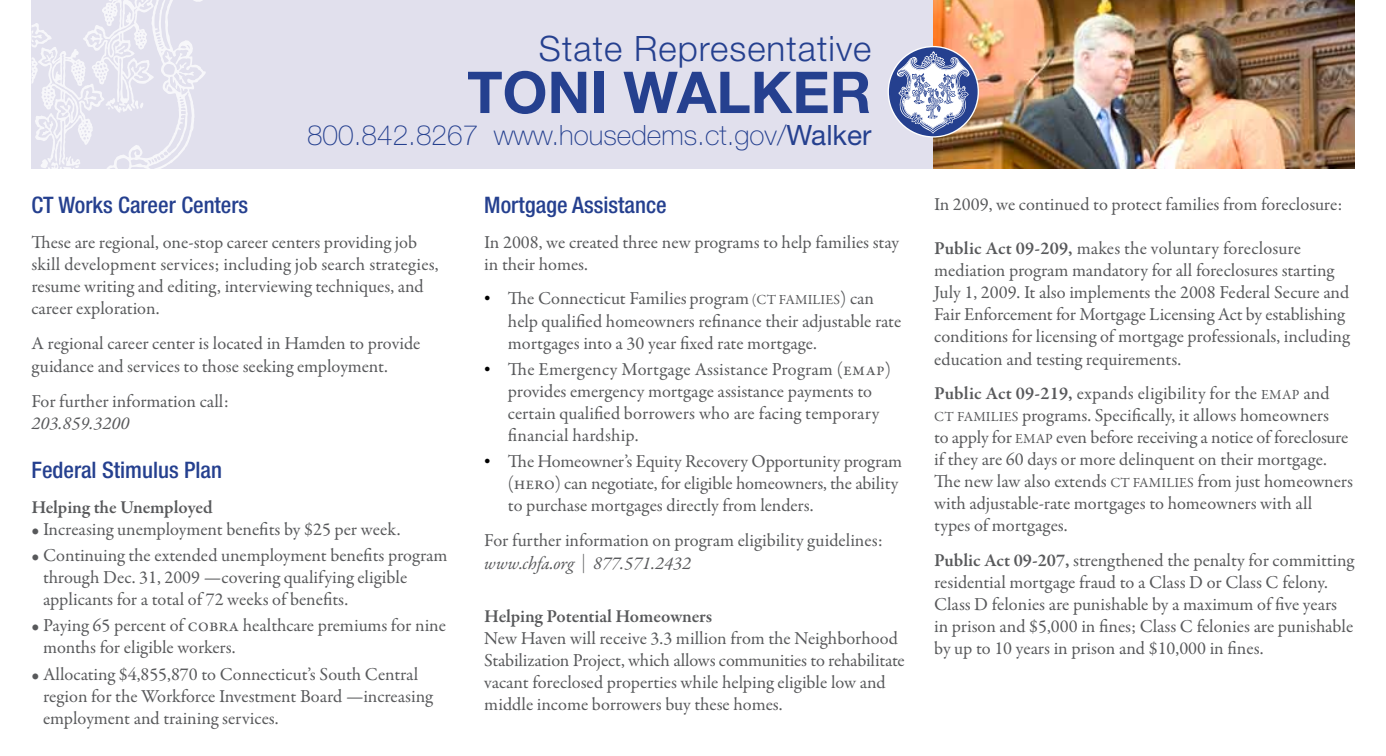
<style>
.page{position:relative;width:1386px;height:756px;background:#fff}
.page>*{position:absolute;margin:0;border:0;box-sizing:border-box;transform-origin:0 0}
.t1{font:700 57.75px "Helvetica Neue LT Std";color:#25408f}
.t2{font:300 35px "Helvetica Neue LT Std";letter-spacing:.03em;color:#25408f}
.t3{font:100 28px "Helvetica Neue LT Std";color:#25408f}
.t4{font:500 condensed 22.75px "Helvetica Neue LT Std";color:#25408f}
.t5{font:18.38px/22.1px "Garamond Premr Pro";color:#58595b}
.t6{font:600 18.38px "Garamond Premr Pro";letter-spacing:-.01em;color:#58595b}
.t7{font:italic 18.38px "Garamond Premr Pro";color:#58595b}
.s1{font-weight:400}
.s2{font-family:"Times New Roman";color:#000}
.s3{font-size:14px}
.s4{font-style:italic}
.s5{font-family:"Helvetica Neue LT Std";font-weight:100;font-size:19.25px}
.s6{font-weight:600}
</style>
<div class="page">
<div style="left:32px;top:0;width:1322px;height:169px;background:#e1e0ed"></div>
<svg style="left:32px;top:0;width:174px;height:169px"></svg>
<img style="left:934px;top:0;width:420px;height:168px">
<svg style="left:888px;top:46px;width:91px;height:92px"></svg>
<div style="left:889px;top:47px;width:89px;height:89px;background:#25408f;border-radius:50%"></div>
<svg style="left:897px;top:51px;width:73px;height:83px"></svg>
<h2 class="t2" style="left:539px;top:27px;width:334px">State Representative</h2>
<h1 class="t1" style="left:467px;top:57px;width:406px">TONI WALKER</h1>
<h3 class="t3" style="left:307px;top:119px;width:566px">800.842.8267 www.housedems.ct.gov/<span class="s1">Walker</span></h3>
<p class="t4" style="left:32px;top:191px;width:218px">CT Works Career Centers</p>
<p class="t5" style="left:32px;top:231px;width:409px">These are regional, one-stop career centers providing job skill development services; including job search strategies, resume writing and editing, interviewing techniques, and career exploration.</p>
<p class="t5" style="left:32px;top:332px;width:390px;line-height:23.1px">A regional career center is located in Hamden to provide guidance and services to those seeking employment.</p>
<p class="t5" style="left:32px;top:391px;width:199px">For further information call:</p>
<p class="t7" style="left:32px;top:412px;width:99px">203.859.3200</p>
<p class="t4" style="left:32px;top:456px;width:192px">Federal Stimulus Plan</p>
<p class="t6" style="left:32px;top:496px;width:183px">Helping the Unemployed</p>
<p class="t5" style="left:32px;top:518px;width:370px">• Increasing unemployment benefits by $25 per week.</p>
<p class="t5" style="left:43px;top:545px;width:406px;text-indent:-12px">• Continuing the extended unemployment benefits program through Dec. 31, 2009 —covering qualifying eligible applicants for a total of 72 weeks of benefits.</p>
<p class="t5" style="left:43px;top:615px;width:404px;text-indent:-12px">• Paying 65 percent of cobra healthcare premiums for nine months for eligible workers.</p>
<p class="t5" style="left:43px;top:663px;width:391px;text-indent:-12px">• Allocating $4,855,870 to Connecticut’s South Central region for the Workforce Investment Board —increasing employment and training services.</p>
<p class="t4" style="left:484px;top:191px;width:184px">Mortgage Assistance</p>
<p class="t5" style="left:484px;top:231px;width:416px">In 2008, we created three new programs to help families stay in their homes.</p>
<p class="t5" style="left:508px;top:288px;width:395px;text-indent:-24px"><span class="s2">•</span> The Connecticut Families program <span class="s3">(CT FAMILIES</span>) can help qualified homeowners refinance their adjustable rate mortgages into a 30 year fixed rate mortgage.</p>
<p class="t5" style="left:508px;top:358px;width:385px;text-indent:-24px"><span class="s2">•</span> The Emergency Mortgage Assistance Program (emap) provides emergency mortgage assistance payments to certain qualified borrowers who are facing temporary financial hardship.</p>
<p class="t5" style="left:508px;top:451px;width:396px;text-indent:-24px"><span class="s2">•</span> The Homeowner’s Equity Recovery Opportunity program (hero) can negotiate, for eligible homeowners, the ability to purchase mortgages directly from lenders.</p>
<p class="t5" style="left:484px;top:529px;width:400px;line-height:23.1px">For further information on program eligibility guidelines: <span class="s4">www.chfa.org</span> <span class="s5">|</span> <span class="s4">877.571.2432</span></p>
<p class="t6" style="left:484px;top:605px;width:230px">Helping Potential Homeowners</p>
<p class="t5" style="left:484px;top:627px;width:422px">New Haven will receive 3.3 million from the Neighborhood Stabilization Project, which allows communities to rehabilitate vacant foreclosed properties while helping eligible low and middle income borrowers buy these homes.</p>
<p class="t5" style="left:934px;top:194px;width:410px">In 2009, we continued to protect families from foreclosure:</p>
<p class="t5" style="left:934px;top:238px;width:417px"><span class="s6">Public Act 09-209,</span> makes the voluntary foreclosure mediation program mandatory for all foreclosures starting July 1, 2009. It also implements the 2008 Federal Secure and Fair Enforcement for Mortgage Licensing Act by establishing conditions for licensing of mortgage professionals, including education and testing requirements.</p>
<p class="t5" style="left:934px;top:383px;width:420px"><span class="s6">Public Act 09-219,</span> expands eligibility for the <span class="s3">EMAP</span> and <span class="s3">CT FAMILIES</span> programs. Specifically, it allows homeowners<br>to apply for <span class="s3">EMAP</span> even before receiving a notice of foreclosure if they are 60 days or more delinquent on their mortgage.<br>The new law also extends <span class="s3">CT FAMILIES</span> from just homeowners with adjustable-rate mortgages to homeowners with all types of mortgages.</p>
<p class="t5" style="left:934px;top:550px;width:422px"><span class="s6">Public Act 09-207,</span> strengthened the penalty for committing residential mortgage fraud to a Class D or Class C felony.<br>Class D felonies are punishable by a maximum of five years in prison and $5,000 in fines; Class C felonies are punishable by up to 10 years in prison and $10,000 in fines.</p>
</div>
